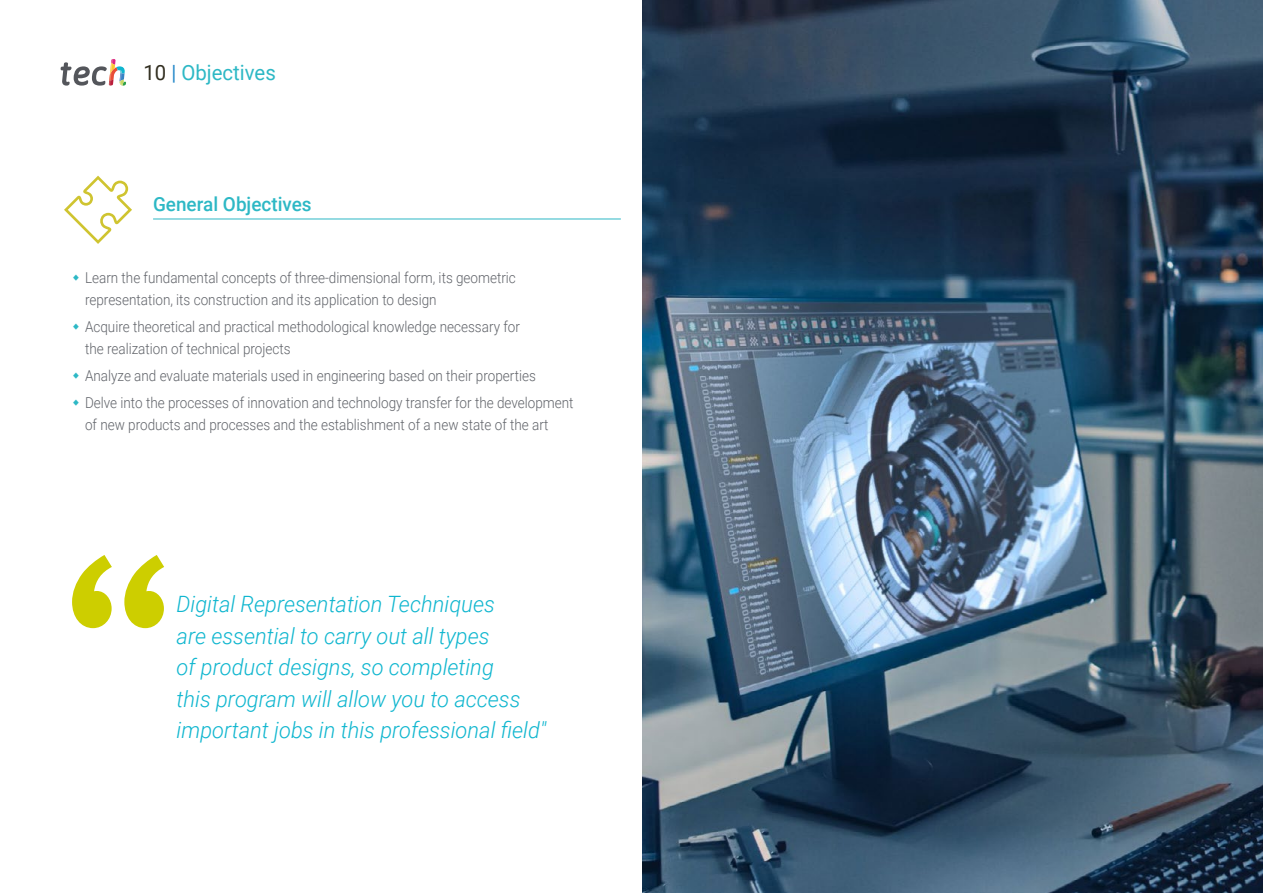
<style>
.page{position:relative;width:1263px;height:893px;background:#fff}
.page>*{position:absolute;margin:0;border:0;box-sizing:border-box;transform-origin:0 0}
.t1{font:italic 300 22.5px/31.5px "Roboto";color:#0fb6cf}
.t2{font:21px "Roboto";color:#2db8c5}
.t3{font:500 19.5px "Roboto";color:#2db8c5}
.t4{font:300 15px/22.5px "Roboto";color:#61646a;scale:.9 1}
.s1{color:#312e20}
.s2{color:#2488c9}
</style>
<div class="page">
<hr style="left:153px;top:219px;width:468px;height:1px;background:#2db8c5">
<svg style="left:64px;top:176px;width:68px;height:68px"></svg>
<img style="left:642px;top:0;width:621px;height:893px">
<svg style="left:61px;top:59px;width:65px;height:27px"></svg>
<svg style="left:72px;top:555px;width:92px;height:73px"></svg>
<h2 class="t2" style="left:144px;top:57px;width:134px"><span class="s1">10</span> <span class="s2">|</span> Objectives</h2>
<h3 class="t3" style="left:153px;top:190px;width:160px">General Objectives</h3>
<p class="t4" style="left:85px;top:265px;width:480px">Learn the fundamental concepts of three-dimensional form, its geometric representation, its construction and its application to design</p>
<p class="t4" style="left:85px;top:315px;width:485px">Acquire theoretical and practical methodological knowledge necessary for the realization of technical projects</p>
<p class="t4" style="left:85px;top:362px;width:544px;line-height:26.7px">Analyze and evaluate materials used in engineering based on their properties<br>Delve into the processes of innovation and technology transfer for the development</p>
<p class="t4" style="left:85px;top:413px;width:517px">of new products and processes and the establishment of a new state of the art</p>
<h1 class="t1" style="left:177px;top:587px;width:371px">Digital Representation Techniques<br>are essential to carry out all types<br>of product designs, so completing<br>this program will allow you to access important jobs in this professional field"</h1>
</div>
